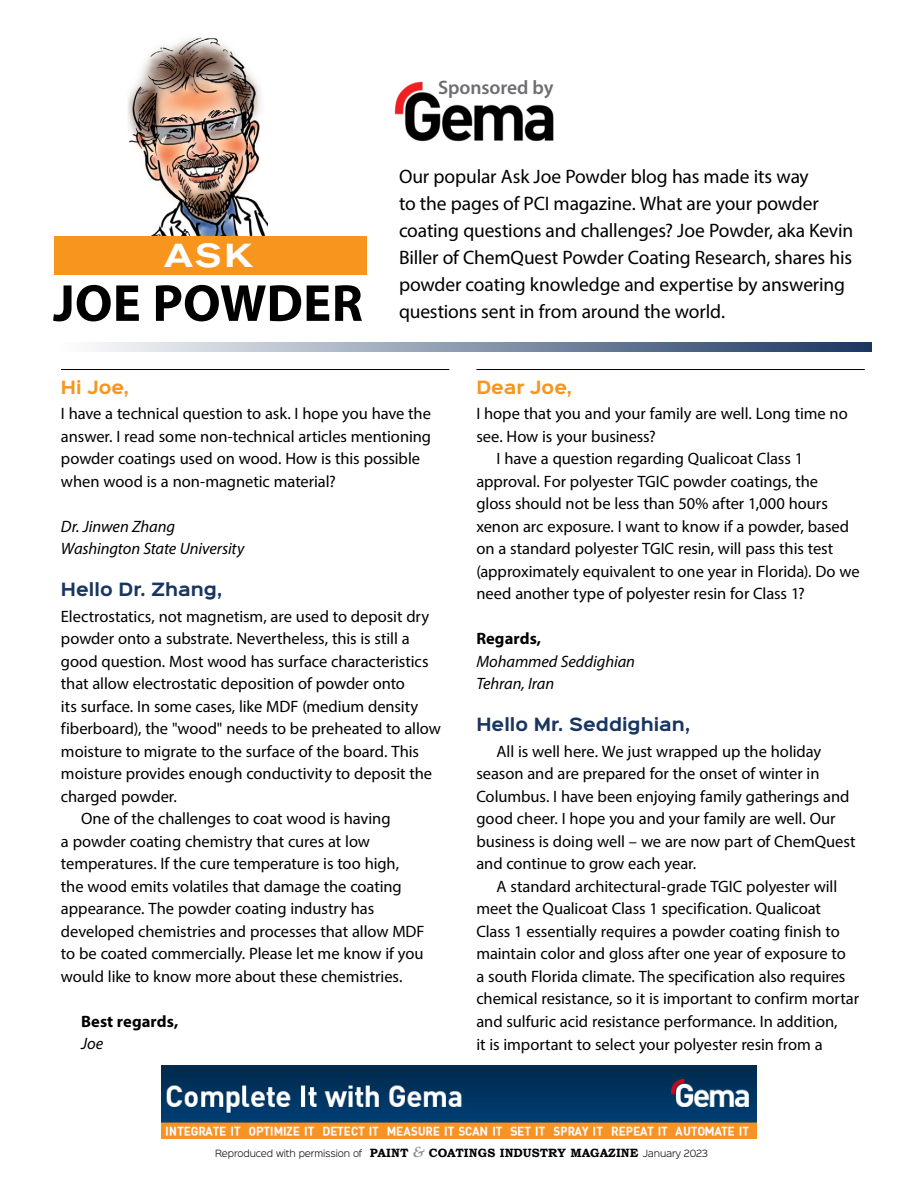
<style>
.page{position:relative;width:918px;height:1188px;background:#fff}
.page>*{position:absolute;margin:0;border:0;box-sizing:border-box;transform-origin:0 0}
.t1{font:700 52.5px "Myriad Pro";letter-spacing:.005em;color:#000}
.t2{font:500 expanded 33px "Akzidenz Grotesk BE";color:#fff}
.t3{font:19.5px/27px "Myriad Pro";letter-spacing:-.01em;color:#000}
.t4{font:600 19.5px "Myriad Pro";letter-spacing:-.005em;color:#6d6e71}
.t5{font:16.5px/22.5px "Myriad Pro";letter-spacing:-.005em;color:#000}
.t6{font:italic 16.5px/22.5px "Myriad Pro";letter-spacing:-.005em;color:#000}
.t7{font:700 16.5px "Sinkin Sans 700";letter-spacing:.005em;color:#193661}
.t8{font:700 16.5px "Myriad Pro";letter-spacing:.005em;color:#000}
.t9{font:700 16.5px "Sinkin Sans 700";letter-spacing:.005em;color:#f8951d}
.t10{font:300 9px "Sinkin Sans 300";letter-spacing:-.015em;color:#000}
.s1{font-family:"Bookman Old Style";font-weight:700;font-size:12px}
.s2{font-family:"Palatino";font-weight:700;font-style:italic;font-size:15px;color:#808285}
</style>
<div class="page">
<img style="left:395px;top:82px;width:159px;height:59px">
<img style="left:128px;top:37px;width:139px;height:199px">
<div style="left:54px;top:236px;width:312px;height:39px;background:#f8951d"></div>
<svg style="left:94px;top:342px;width:778px;height:9px;background:#8796ac"></svg>
<hr style="left:61px;top:369px;width:388px;height:1px;background:#000">
<hr style="left:476px;top:369px;width:389px;height:1px;background:#000">
<img style="left:161px;top:1065px;width:596px;height:74px">
<h2 class="t2" style="left:164px;top:236px;width:89px">ASK</h2>
<h1 class="t1" style="left:53px;top:269px;width:311px">JOE POWDER</h1>
<p class="t4" style="left:438px;top:75px;width:117px">Sponsored by</p>
<p class="t3" style="left:399px;top:163px;width:456px">Our popular Ask Joe Powder blog has made its way<br>to the pages of PCI magazine. What are your powder coating questions and challenges? Joe Powder, aka Kevin Biller of ChemQuest Powder Coating Research, shares his powder coating knowledge and expertise by answering questions sent in from around the world.</p>
<p class="t9" style="left:61px;top:379px;width:70px">Hi Joe,</p>
<p class="t5" style="left:61px;top:402px;width:372px">I have a technical question to ask. I hope you have the answer. I read some non-technical articles mentioning powder coatings used on wood. How is this possible when wood is a non-magnetic material?</p>
<p class="t6" style="left:61px;top:515px;width:185px">Dr. Jinwen Zhang<br>Washington State University</p>
<p class="t7" style="left:61px;top:581px;width:163px">Hello Dr. Zhang,</p>
<p class="t5" style="left:61px;top:605px;width:370px">Electrostatics, not magnetism, are used to deposit dry</p>
<p class="t5" style="left:61px;top:627px;width:350px">powder onto a substrate. Nevertheless, this is still a</p>
<p class="t5" style="left:61px;top:650px;width:369px">good question. Most wood has surface characteristics</p>
<p class="t5" style="left:61px;top:672px;width:346px">that allow electrostatic deposition of powder onto</p>
<p class="t5" style="left:61px;top:695px;width:359px">its surface. In some cases, like MDF (medium density</p>
<p class="t5" style="left:61px;top:717px;width:381px">fiberboard), the "wood" needs to be preheated to allow</p>
<p class="t5" style="left:61px;top:740px;width:360px">moisture to migrate to the surface of the board. This</p>
<p class="t5" style="left:61px;top:762px;width:373px">moisture provides enough conductivity to deposit the</p>
<p class="t5" style="left:61px;top:785px;width:118px">charged powder.</p>
<p class="t5" style="left:81px;top:807px;width:311px">One of the challenges to coat wood is having</p>
<p class="t5" style="left:61px;top:830px;width:311px">a powder coating chemistry that cures at low</p>
<p class="t5" style="left:61px;top:852px;width:340px">temperatures. If the cure temperature is too high,</p>
<p class="t5" style="left:61px;top:875px;width:342px">the wood emits volatiles that damage the coating</p>
<p class="t5" style="left:61px;top:897px;width:315px">appearance. The powder coating industry has</p>
<p class="t5" style="left:61px;top:920px;width:365px">developed chemistries and processes that allow MDF</p>
<p class="t5" style="left:61px;top:942px;width:364px">to be coated commercially. Please let me know if you</p>
<p class="t5" style="left:61px;top:965px;width:343px">would like to know more about these chemistries.</p>
<p class="t8" style="left:81px;top:1011px;width:99px">Best regards,</p>
<p class="t6" style="left:81px;top:1032px;width:24px">Joe</p>
<p class="t9" style="left:476px;top:379px;width:97px">Dear Joe,</p>
<p class="t5" style="left:476px;top:402px;width:373px">I hope that you and your family are well. Long time no</p>
<p class="t5" style="left:476px;top:425px;width:181px">see. How is your business?</p>
<p class="t5" style="left:497px;top:447px;width:308px">I have a question regarding Qualicoat Class 1</p>
<p class="t5" style="left:476px;top:470px;width:343px">approval. For polyester TGIC powder coatings, the</p>
<p class="t5" style="left:476px;top:492px;width:353px">gloss should not be less than 50% after 1,000 hours</p>
<p class="t5" style="left:476px;top:515px;width:374px">xenon arc exposure. I want to know if a powder, based</p>
<p class="t5" style="left:476px;top:537px;width:358px">on a standard polyester TGIC resin, will pass this test</p>
<p class="t5" style="left:476px;top:560px;width:385px">(approximately equivalent to one year in Florida). Do we</p>
<p class="t5" style="left:476px;top:582px;width:330px">need another type of polyester resin for Class 1?</p>
<p class="t8" style="left:476px;top:628px;width:66px">Regards,</p>
<p class="t6" style="left:476px;top:650px;width:160px">Mohammed Seddighian<br>Tehran, Iran</p>
<p class="t7" style="left:476px;top:716px;width:215px">Hello Mr. Seddighian,</p>
<p class="t5" style="left:476px;top:740px;width:381px;text-indent:20px">All is well here. We just wrapped up the holiday season and are prepared for the onset of winter in Columbus. I have been enjoying family gatherings and good cheer. I hope you and your family are well. Our business is doing well – we are now part of ChemQuest and continue to grow each year.</p>
<p class="t5" style="left:476px;top:875px;width:384px;text-indent:20px">A standard architectural-grade TGIC polyester will meet the Qualicoat Class 1 specification. Qualicoat Class 1 essentially requires a powder coating finish to maintain color and gloss after one year of exposure to<br>a south Florida climate. The specification also requires chemical resistance, so it is important to confirm mortar and sulfuric acid resistance performance. In addition,<br>it is important to select your polyester resin from a</p>
<p class="t10" style="left:215px;top:1146px;width:494px">Reproduced with permission of <span class="s1">PAINT</span> <span class="s2">&amp;</span> <span class="s1">COATINGS INDUSTRY MAGAZINE</span> January 2023</p>
</div>
